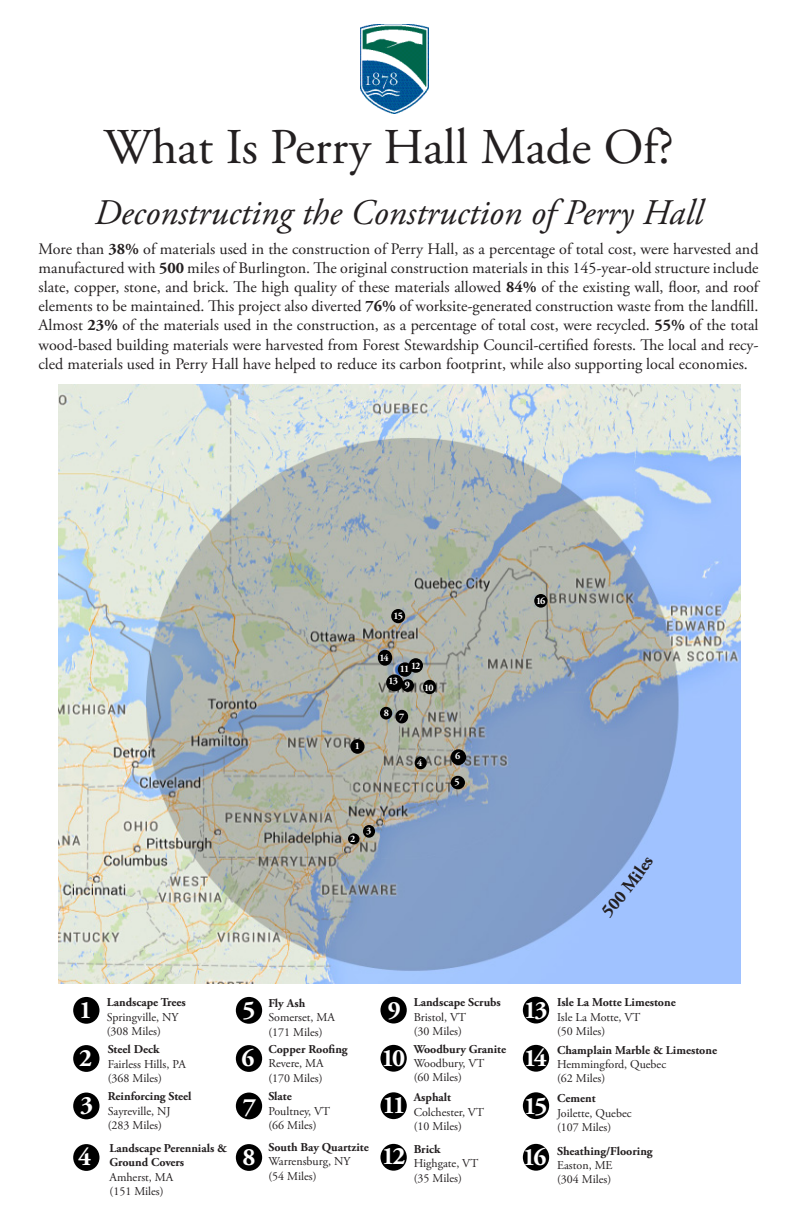
<style>
.page{position:relative;width:792px;height:1224px;background:#fff}
.page>*{position:absolute;margin:0;border:0;box-sizing:border-box;transform-origin:0 0}
.t1{font:50px "Adobe Garamond Pro";color:#231f20}
.t2{font:italic 36px "Adobe Garamond Pro";color:#231f20}
.t3{font:700 25px "Adobe Garamond Pro";letter-spacing:-.1em;color:#fff}
.t4{font:16px/19.2px "Adobe Garamond Pro";color:#231f20;text-align:justify}
.t5{font:12px "Adobe Garamond Pro";color:#231f20}
.t6{font:700 12px/14.4px "Adobe Garamond Pro";color:#231f20}
.t7{font:700 10px "Adobe Garamond Pro";letter-spacing:-.1em;color:#fff}
.s1{font-weight:700}
</style>
<div class="page">
<div style="left:73px;top:997px;width:26px;height:27px;background:#000;border-radius:50%"></div>
<img style="left:360px;top:24px;width:68px;height:89px">
<div style="left:73px;top:1045px;width:26px;height:27px;background:#000;border-radius:50%"></div>
<div style="left:73px;top:1093px;width:26px;height:26px;background:#000;border-radius:50%"></div>
<div style="left:73px;top:1144px;width:26px;height:27px;background:#000;border-radius:50%"></div>
<div style="left:236px;top:997px;width:26px;height:27px;background:#000;border-radius:50%"></div>
<div style="left:236px;top:1045px;width:26px;height:27px;background:#000;border-radius:50%"></div>
<div style="left:236px;top:1093px;width:26px;height:26px;background:#000;border-radius:50%"></div>
<div style="left:236px;top:1144px;width:26px;height:27px;background:#000;border-radius:50%"></div>
<div style="left:380px;top:997px;width:27px;height:27px;background:#000;border-radius:50%"></div>
<div style="left:380px;top:1045px;width:27px;height:27px;background:#000;border-radius:50%"></div>
<div style="left:380px;top:1092px;width:27px;height:27px;background:#000;border-radius:50%"></div>
<div style="left:380px;top:1144px;width:27px;height:27px;background:#000;border-radius:50%"></div>
<div style="left:523px;top:997px;width:26px;height:27px;background:#000;border-radius:50%"></div>
<div style="left:523px;top:1045px;width:26px;height:27px;background:#000;border-radius:50%"></div>
<div style="left:523px;top:1092px;width:26px;height:27px;background:#000;border-radius:50%"></div>
<div style="left:523px;top:1144px;width:26px;height:27px;background:#000;border-radius:50%"></div>
<img style="left:59px;top:384px;width:681px;height:600px">
<div style="left:350px;top:739px;width:15px;height:15px;background:#000;border-radius:50%"></div>
<div style="left:348px;top:833px;width:12px;height:11px;background:#000;border-radius:50%"></div>
<div style="left:363px;top:825px;width:12px;height:13px;background:#000;border-radius:50%"></div>
<div style="left:415px;top:757px;width:12px;height:12px;background:#000;border-radius:50%"></div>
<div style="left:451px;top:776px;width:14px;height:13px;background:#000;border-radius:50%"></div>
<div style="left:451px;top:749px;width:15px;height:16px;background:#000;border-radius:50%"></div>
<div style="left:395px;top:710px;width:13px;height:13px;background:#000;border-radius:50%"></div>
<div style="left:380px;top:707px;width:12px;height:13px;background:#000;border-radius:50%"></div>
<div style="left:402px;top:679px;width:12px;height:13px;background:#000;border-radius:50%"></div>
<div style="left:423px;top:680px;width:13px;height:14px;background:#000;border-radius:50%"></div>
<div style="left:398px;top:662px;width:14px;height:15px;background:#000;border-radius:50%"></div>
<div style="left:409px;top:658px;width:14px;height:15px;background:#000;border-radius:50%"></div>
<div style="left:386px;top:674px;width:17px;height:17px;background:#000;border-radius:50%"></div>
<div style="left:378px;top:650px;width:14px;height:16px;background:#000;border-radius:50%"></div>
<div style="left:391px;top:609px;width:14px;height:14px;background:#000;border-radius:50%"></div>
<div style="left:534px;top:594px;width:14px;height:14px;background:#000;border-radius:50%"></div>
<svg style="left:601px;top:857px;width:53px;height:61px;background:#9abbf5"></svg>
<p class="t1" style="left:104px;top:117px;width:571px">What Is Perry Hall Made Of?</p>
<p class="t2" style="left:94px;top:191px;width:610px">Deconstructing the Construction of Perry Hall</p>
<p class="t4" style="left:39px;top:239px;width:722px">More than <span class="s1">38%</span> of materials used in the construction of Perry Hall, as a percentage of total cost, were harvested and manufactured with <span class="s1">500</span> miles of Burlington. The original construction materials in this 145-year-old structure include slate, copper, stone, and brick. The high quality of these materials allowed <span class="s1">84%</span> of the existing wall, floor, and roof elements to be maintained. This project also diverted <span class="s1">76%</span> of worksite-generated construction waste from the landfill.<br>Almost <span class="s1">23%</span> of the materials used in the construction, as a percentage of total cost, were recycled. <span class="s1">55%</span> of the total wood-based building materials were harvested from Forest Stewardship Council-certified forests. The local and recy&shy;cled materials used in Perry Hall have helped to reduce its carbon footprint, while also supporting local economies.</p>
<p class="t7" style="left:355px;top:740px;width:7px">1</p>
<p class="t7" style="left:394px;top:610px;width:11px">15</p>
<p class="t7" style="left:380px;top:652px;width:11px">14</p>
<p class="t7" style="left:400px;top:663px;width:11px">11</p>
<p class="t7" style="left:411px;top:660px;width:11px">12</p>
<p class="t7" style="left:389px;top:675px;width:11px">13</p>
<p class="t7" style="left:405px;top:679px;width:7px">9</p>
<p class="t7" style="left:424px;top:682px;width:11px">10</p>
<p class="t7" style="left:384px;top:707px;width:7px">8</p>
<p class="t7" style="left:399px;top:711px;width:7px">7</p>
<p class="t7" style="left:417px;top:757px;width:7px">4</p>
<p class="t7" style="left:350px;top:833px;width:7px">2</p>
<p class="t7" style="left:366px;top:825px;width:7px">3</p>
<p class="t7" style="left:455px;top:750px;width:7px">6</p>
<p class="t7" style="left:454px;top:776px;width:7px">5</p>
<p class="t7" style="left:536px;top:595px;width:11px">16</p>
<p class="t3" style="left:79px;top:995px;width:14px">1</p>
<p class="t3" style="left:79px;top:1044px;width:14px">2</p>
<p class="t3" style="left:80px;top:1090px;width:14px">3</p>
<p class="t3" style="left:78px;top:1143px;width:14px">4</p>
<p class="t6" style="left:107px;top:995px;width:81px">Landscape Trees</p>
<p class="t5" style="left:107px;top:1010px;width:73px">Springville, NY</p>
<p class="t5" style="left:107px;top:1024px;width:56px">(308 Miles)</p>
<p class="t6" style="left:108px;top:1043px;width:53px">Steel Deck</p>
<p class="t5" style="left:108px;top:1057px;width:80px">Fairless Hills, PA</p>
<p class="t5" style="left:108px;top:1071px;width:56px">(368 Miles)</p>
<p class="t6" style="left:108px;top:1089px;width:85px">Reinforcing Steel</p>
<p class="t5" style="left:108px;top:1104px;width:64px">Sayreville, NJ</p>
<p class="t5" style="left:108px;top:1118px;width:56px">(283 Miles)</p>
<p class="t6" style="left:110px;top:1141px;width:119px">Landscape Perennials &amp;<br>Ground Covers</p>
<p class="t5" style="left:110px;top:1170px;width:65px">Amherst, MA</p>
<p class="t5" style="left:110px;top:1184px;width:56px">(151 Miles)</p>
<p class="t3" style="left:242px;top:995px;width:14px">5</p>
<p class="t3" style="left:241px;top:1044px;width:15px">6</p>
<p class="t3" style="left:243px;top:1093px;width:14px">7</p>
<p class="t3" style="left:242px;top:1143px;width:14px">8</p>
<p class="t6" style="left:268px;top:996px;width:38px">Fly Ash</p>
<p class="t5" style="left:268px;top:1010px;width:68px">Somerset, MA</p>
<p class="t5" style="left:268px;top:1025px;width:56px">(171 Miles)</p>
<p class="t6" style="left:268px;top:1042px;width:81px">Copper Roofing</p>
<p class="t5" style="left:268px;top:1056px;width:57px">Revere, MA</p>
<p class="t5" style="left:268px;top:1071px;width:56px">(170 Miles)</p>
<p class="t6" style="left:268px;top:1089px;width:25px">Slate</p>
<p class="t5" style="left:268px;top:1104px;width:63px">Poultney, VT</p>
<p class="t5" style="left:268px;top:1118px;width:50px">(66 Miles)</p>
<p class="t6" style="left:268px;top:1140px;width:102px">South Bay Quartzite</p>
<p class="t5" style="left:268px;top:1154px;width:83px">Warrensburg, NY</p>
<p class="t5" style="left:268px;top:1169px;width:50px">(54 Miles)</p>
<p class="t3" style="left:388px;top:995px;width:14px">9</p>
<p class="t3" style="left:382px;top:1044px;width:25px">10</p>
<p class="t3" style="left:382px;top:1090px;width:25px">11</p>
<p class="t3" style="left:382px;top:1142px;width:25px">12</p>
<p class="t6" style="left:414px;top:995px;width:89px">Landscape Scrubs</p>
<p class="t5" style="left:414px;top:1010px;width:54px">Bristol, VT</p>
<p class="t5" style="left:414px;top:1024px;width:50px">(30 Miles)</p>
<p class="t6" style="left:414px;top:1042px;width:94px">Woodbury Granite</p>
<p class="t5" style="left:414px;top:1056px;width:72px">Woodbury, VT</p>
<p class="t5" style="left:414px;top:1070px;width:50px">(60 Miles)</p>
<p class="t6" style="left:414px;top:1090px;width:39px">Asphalt</p>
<p class="t5" style="left:414px;top:1105px;width:72px">Colchester, VT</p>
<p class="t5" style="left:414px;top:1119px;width:50px">(10 Miles)</p>
<p class="t6" style="left:414px;top:1142px;width:28px">Brick</p>
<p class="t5" style="left:414px;top:1156px;width:66px">Highgate, VT</p>
<p class="t5" style="left:414px;top:1171px;width:50px">(35 Miles)</p>
<p class="t3" style="left:524px;top:995px;width:25px">13</p>
<p class="t3" style="left:524px;top:1044px;width:24px">14</p>
<p class="t3" style="left:524px;top:1092px;width:25px">15</p>
<p class="t3" style="left:523px;top:1143px;width:25px">16</p>
<p class="t6" style="left:557px;top:995px;width:120px">Isle La Motte Limestone</p>
<p class="t5" style="left:557px;top:1010px;width:85px">Isle La Motte, VT</p>
<p class="t5" style="left:557px;top:1024px;width:50px">(50 Miles)</p>
<p class="t6" style="left:557px;top:1043px;width:162px">Champlain Marble &amp; Limestone</p>
<p class="t5" style="left:557px;top:1057px;width:111px">Hemmingford, Quebec</p>
<p class="t5" style="left:557px;top:1071px;width:50px">(62 Miles)</p>
<p class="t6" style="left:557px;top:1092px;width:40px">Cement</p>
<p class="t5" style="left:557px;top:1106px;width:76px">Joilette, Quebec</p>
<p class="t5" style="left:557px;top:1120px;width:56px">(107 Miles)</p>
<p class="t6" style="left:557px;top:1144px;width:97px">Sheathing/Flooring</p>
<p class="t5" style="left:557px;top:1158px;width:57px">Easton, ME</p>
<p class="t5" style="left:557px;top:1172px;width:56px">(304 Miles)</p>
</div>
